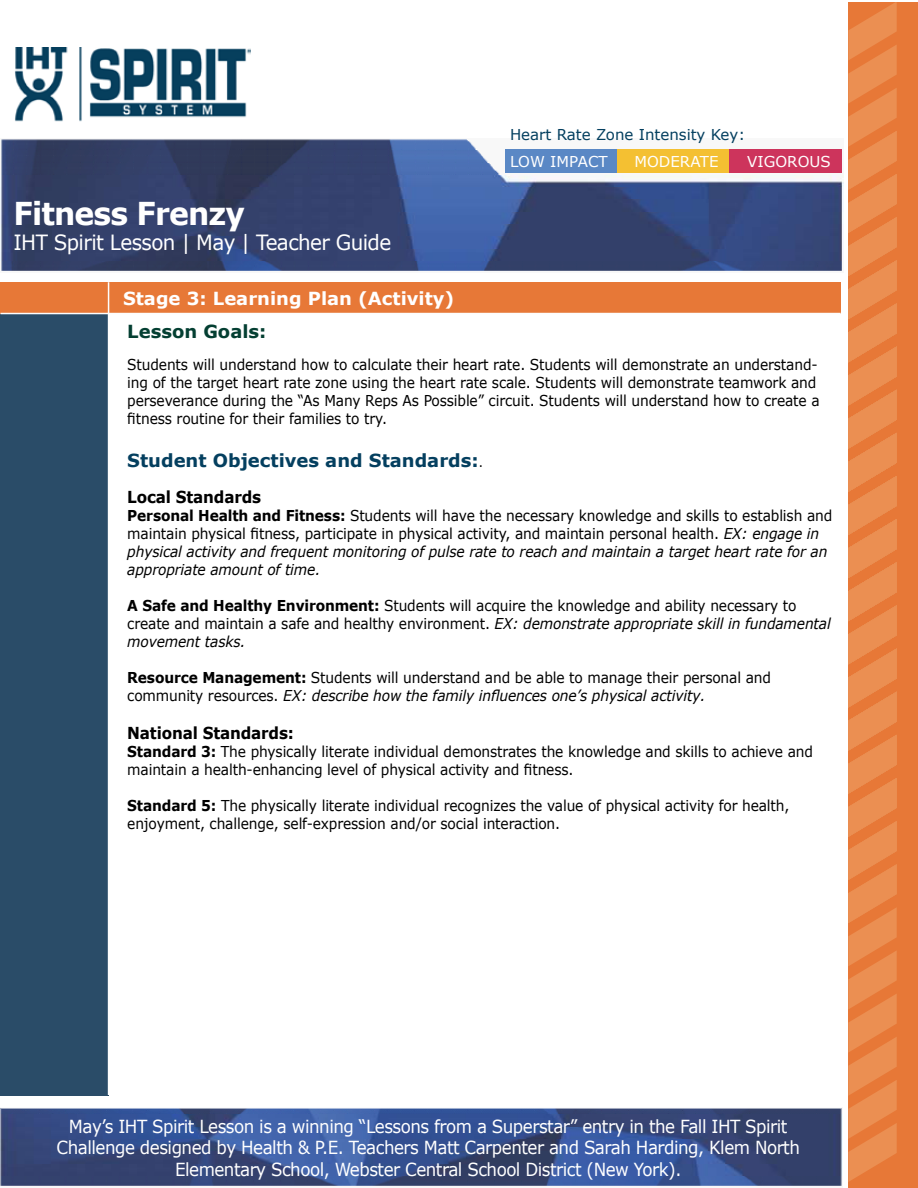
<style>
.page{position:relative;width:918px;height:1188px;background:#fff}
.page>*{position:absolute;margin:0;border:0;box-sizing:border-box;transform-origin:0 0}
.t1{font:700 31.5px "Verdana";letter-spacing:-.03em;color:#fff;scale:.95 1}
.t2{font:21px "Verdana";letter-spacing:-.03em;color:#fff;scale:.95 1}
.t3{font:18px/21.6px "Verdana";letter-spacing:-.03em;color:#fff;text-align:center;scale:.93 1}
.t4{font:700 18px "Verdana";color:#043f5f}
.t5{font:700 18px "Verdana";color:#fff}
.t6{font:700 18px "Verdana";color:#043f32}
.t7{font:700 16.5px "Verdana";letter-spacing:-.01em;color:#000;scale:.92 1}
.t8{font:15px/18px "Verdana";letter-spacing:-.01em;color:#000;scale:.92 1}
.t9{font:15px "Verdana";color:#043f5f}
.t10{font:15px "Verdana";color:#fff}
.s1{font-weight:400;font-size:12.75px;color:#000}
.s2{font-weight:700}
.s3{font-style:italic}
</style>
<div class="page">
<img style="left:15px;top:47px;width:235px;height:75px">
<img style="left:0;top:139px;width:843px;height:132px">
<div style="left:505px;top:149px;width:112px;height:23px;background:#5a88c5"></div>
<div style="left:617px;top:149px;width:113px;height:23px;background:#f4c032"></div>
<div style="left:730px;top:149px;width:112px;height:23px;background:#cd345c"></div>
<div style="left:848px;top:2px;width:70px;height:1186px;background:#e77837"></div>
<svg style="left:848px;top:2px;width:49px;height:1180px"></svg>
<div style="left:1px;top:314px;width:108px;height:781px;background:#2a4c68"></div>
<div style="left:1px;top:282px;width:840px;height:32px;background:#e77837"></div>
<hr style="left:108px;top:282px;width:1px;height:813px;background:#fdfdfd">
<hr style="left:1px;top:313px;width:840px;height:1px;background:#fdfdfd">
<img style="left:0;top:1108px;width:843px;height:78px">
<hr style="left:1px;top:1107px;width:840px;height:2px;background:#fdfdfd">
<h1 class="t1" style="left:14px;top:191px;width:245px">Fitness Frenzy</h1>
<h2 class="t2" style="left:14px;top:228px;width:399px">IHT Spirit Lesson | May | Teacher Guide</h2>
<p class="t9" style="left:510px;top:125px;width:237px">Heart Rate Zone Intensity Key:</p>
<p class="t10" style="left:510px;top:152px;width:99px">LOW IMPACT</p>
<p class="t10" style="left:634px;top:152px;width:86px">MODERATE</p>
<p class="t10" style="left:747px;top:152px;width:85px">VIGOROUS</p>
<p class="t5" style="left:123px;top:285px;width:333px">Stage 3: Learning Plan (Activity)</p>
<p class="t6" style="left:127px;top:318px;width:141px">Lesson Goals:</p>
<p class="t8" style="left:127px;top:356px;width:754px">Students will understand how to calculate their heart rate. Students will demonstrate an understand&shy;ing of the target heart rate zone using the heart rate scale. Students will demonstrate teamwork and perseverance during the “As Many Reps As Possible” circuit. Students will understand how to create a fitness routine for their families to try.</p>
<p class="t4" style="left:127px;top:448px;width:357px">Student Objectives and Standards:<span class="s1">.</span></p>
<p class="t7" style="left:127px;top:486px;width:147px">Local Standards</p>
<p class="t8" style="left:127px;top:507px;width:768px"><span class="s2">Personal Health and Fitness:</span> Students will have the necessary knowledge and skills to establish and maintain physical fitness, participate in physical activity, and maintain personal health. <span class="s3">EX: engage in physical activity and frequent monitoring of pulse rate to reach and maintain a target heart rate for an appropriate amount of time.</span></p>
<p class="t8" style="left:127px;top:597px;width:766px"><span class="s2">A Safe and Healthy Environment:</span> Students will acquire the knowledge and ability necessary to create and maintain a safe and healthy environment. <span class="s3">EX: demonstrate appropriate skill in fundamental movement tasks.</span></p>
<p class="t8" style="left:127px;top:669px;width:701px"><span class="s2">Resource Management:</span> Students will understand and be able to manage their personal and community resources. <span class="s3">EX: describe how the family influences one’s physical activity.</span></p>
<p class="t7" style="left:127px;top:721px;width:183px">National Standards:</p>
<p class="t8" style="left:127px;top:743px;width:747px"><span class="s2">Standard 3:</span> The physically literate individual demonstrates the knowledge and skills to achieve and maintain a health-enhancing level of physical activity and fitness.</p>
<p class="t8" style="left:127px;top:797px;width:721px"><span class="s2">Standard 5:</span> The physically literate individual recognizes the value of physical activity for health, enjoyment, challenge, self-expression and/or social interaction.</p>
<p class="t3" style="left:57px;top:1115px;width:801px">May’s IHT Spirit Lesson is a winning “Lessons from a Superstar” entry in the Fall IHT Spirit<br>Challenge designed by Health &amp; P.E. Teachers Matt Carpenter and Sarah Harding, Klem North<br>Elementary School, Webster Central School District (New York).</p>
</div>
